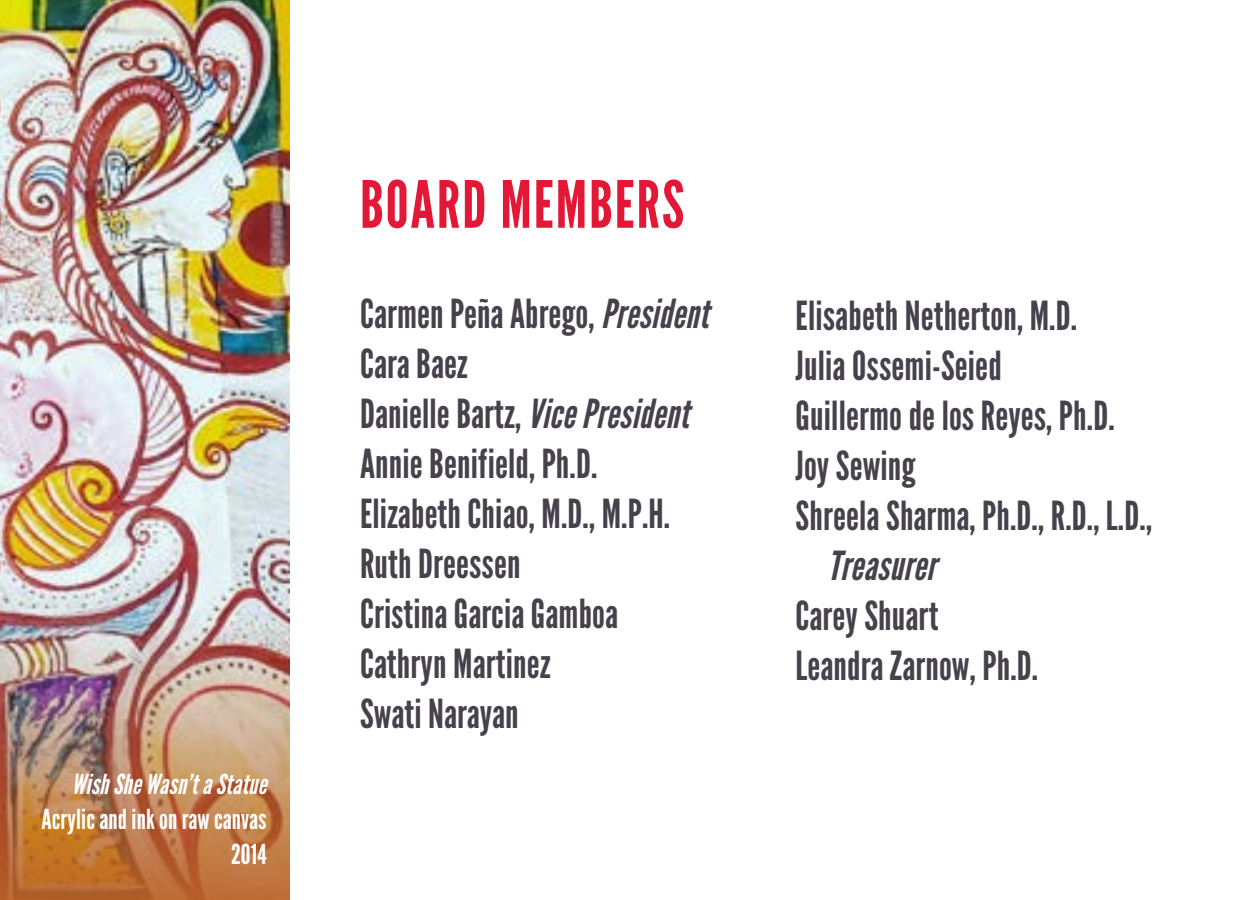
<style>
.page{position:relative;width:1260px;height:900px;background:#fff}
.page>*{position:absolute;margin:0;border:0;box-sizing:border-box;transform-origin:0 0}
.t1{font:65px "League Gothic";letter-spacing:.03em;color:#e31837}
.t2{font:40px/50px "League Gothic";letter-spacing:.005em;color:#47414b}
.t3{font:italic 40px "League Gothic";letter-spacing:.005em;color:#47414b}
.t4{font:27.5px/35px "League Gothic";letter-spacing:.005em;color:#fff;text-align:right}
.t5{font:italic 27.5px "League Gothic";letter-spacing:.005em;color:#fff}
.s1{font-style:italic}
</style>
<div class="page">
<img style="left:0;top:0;width:290px;height:608px">
<img style="left:0;top:608px;width:290px;height:292px">
<p class="t5" style="left:72px;top:768px;width:196px">Wish She Wasn’t a Statue</p>
<p class="t4" style="left:41px;top:802px;width:227px">Acrylic and ink on raw canvas<br>2014</p>
<h1 class="t1" style="left:360px;top:166px;width:326px">BOARD MEMBERS</h1>
<p class="t2" style="left:360px;top:289px;width:350px">Carmen Peña Abrego, <span class="s1">President<br></span>Cara Baez<br>Danielle Bartz, <span class="s1">Vice President<br></span>Annie Benifield, Ph.D.<br>Elizabeth Chiao, M.D., M.P.H.<br>Ruth Dreessen<br>Cristina Garcia Gamboa<br>Cathryn Martinez<br>Swati Narayan</p>
<p class="t2" style="left:796px;top:291px;width:358px">Elisabeth Netherton, M.D.<br>Julia Ossemi-Seied<br>Guillermo de los Reyes, Ph.D.<br>Joy Sewing<br>Shreela Sharma, Ph.D., R.D., L.D.,</p>
<p class="t3" style="left:827px;top:541px;width:110px">Treasurer</p>
<p class="t2" style="left:796px;top:591px;width:244px">Carey Shuart<br>Leandra Zarnow, Ph.D.</p>
</div>
